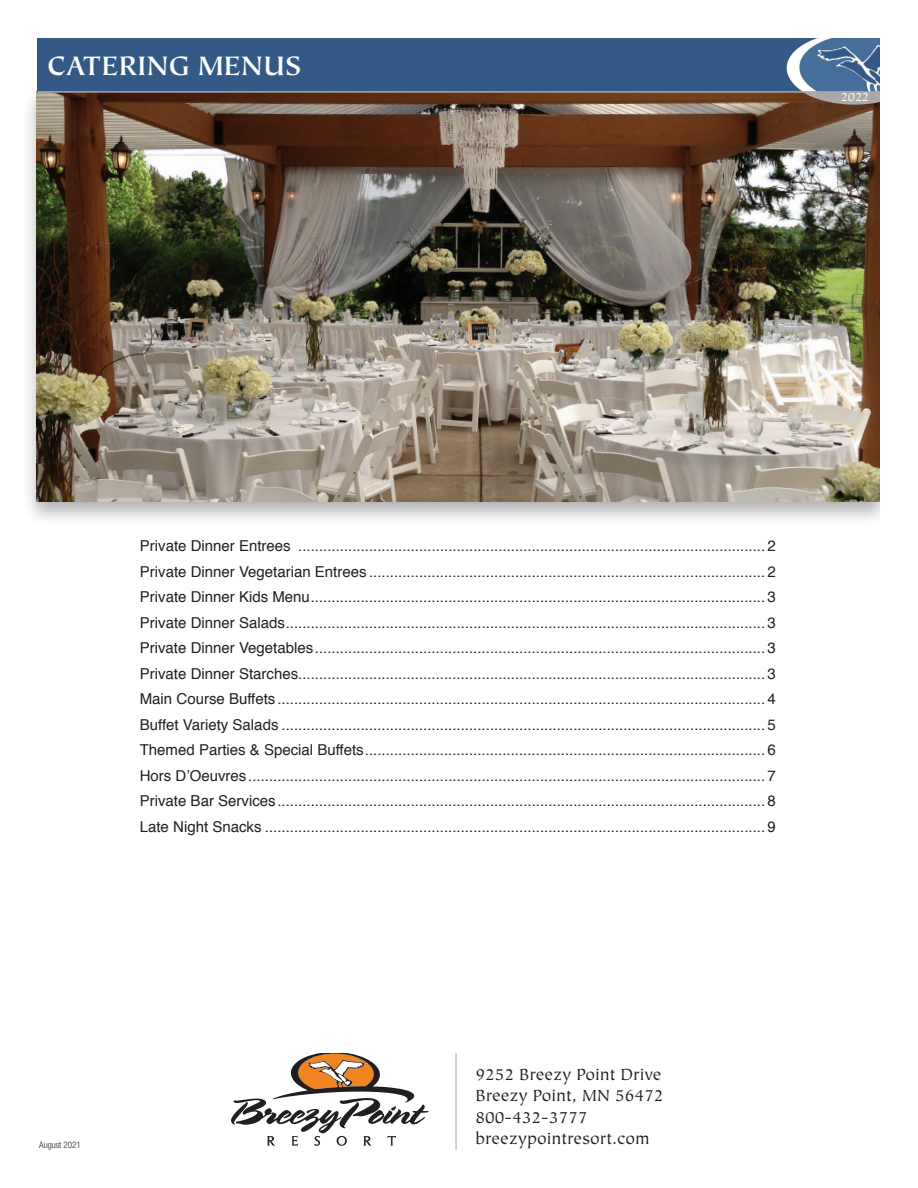
<style>
.page{position:relative;width:918px;height:1188px;background:#fff}
.page>*{position:absolute;margin:0;border:0;box-sizing:border-box;transform-origin:0 0}
.t1{font:700 30px "Tiepolo";color:#fff}
.t2{font:18px/21.6px "Tiepolo";color:#231f20;text-align:justify}
.t3{font:15px/25.5px "Helvetica";color:#231f20;text-align:justify}
.t4{font:13.5px "Tiepolo";color:#fff}
.t5{font:300 condensed 9px "Helvetica Neue";color:#231f20}
</style>
<div class="page">
<div style="left:21px;top:85px;width:874px;height:441px;background:#231f20;opacity:.35"></div>
<img style="left:37px;top:91px;width:842px;height:410px">
<svg style="left:786px;top:93px;width:94px;height:12px"></svg>
<div style="left:38px;top:38px;width:842px;height:54px;background:#335a87"></div>
<img style="left:786px;top:38px;width:94px;height:53px">
<div style="left:880px;top:12px;width:38px;height:596px;background:#fff"></div>
<hr style="left:38px;top:91px;width:842px;height:2px;background:#aaa9a8">
<svg style="left:231px;top:1053px;width:198px;height:93px"></svg>
<hr style="left:456px;top:1053px;width:1px;height:97px;background:#aaa9a8">
<h1 class="t1" style="left:48px;top:49px;width:255px">CATERING MENUS</h1>
<p class="t4" style="left:841px;top:90px;width:30px">2022</p>
<p class="t3" style="left:140px;top:534px;width:638px">Private Dinner Entrees ................................................................................................................ 2<br>Private Dinner Vegetarian Entrees ............................................................................................... 2<br>Private Dinner Kids Menu............................................................................................................. 3<br>Private Dinner Salads................................................................................................................... 3<br>Private Dinner Vegetables............................................................................................................ 3<br>Private Dinner Starches................................................................................................................ 3<br>Main Course Buffets ..................................................................................................................... 4<br>Buffet Variety Salads .................................................................................................................... 5<br>Themed Parties &amp; Special Buffets................................................................................................ 6<br>Hors D’Oeuvres............................................................................................................................ 7<br>Private Bar Services..................................................................................................................... 8<br>Late Night Snacks ........................................................................................................................ 9</p>
<p class="t2" style="left:476px;top:1064px;width:190px">9252 Breezy Point Drive Breezy Point, MN 56472<br>800-432-3777</p>
<p class="t5" style="left:39px;top:1140px;width:43px">August 2021</p>
<p class="t2" style="left:476px;top:1129px;width:176px">breezypointresort.com</p>
</div>
